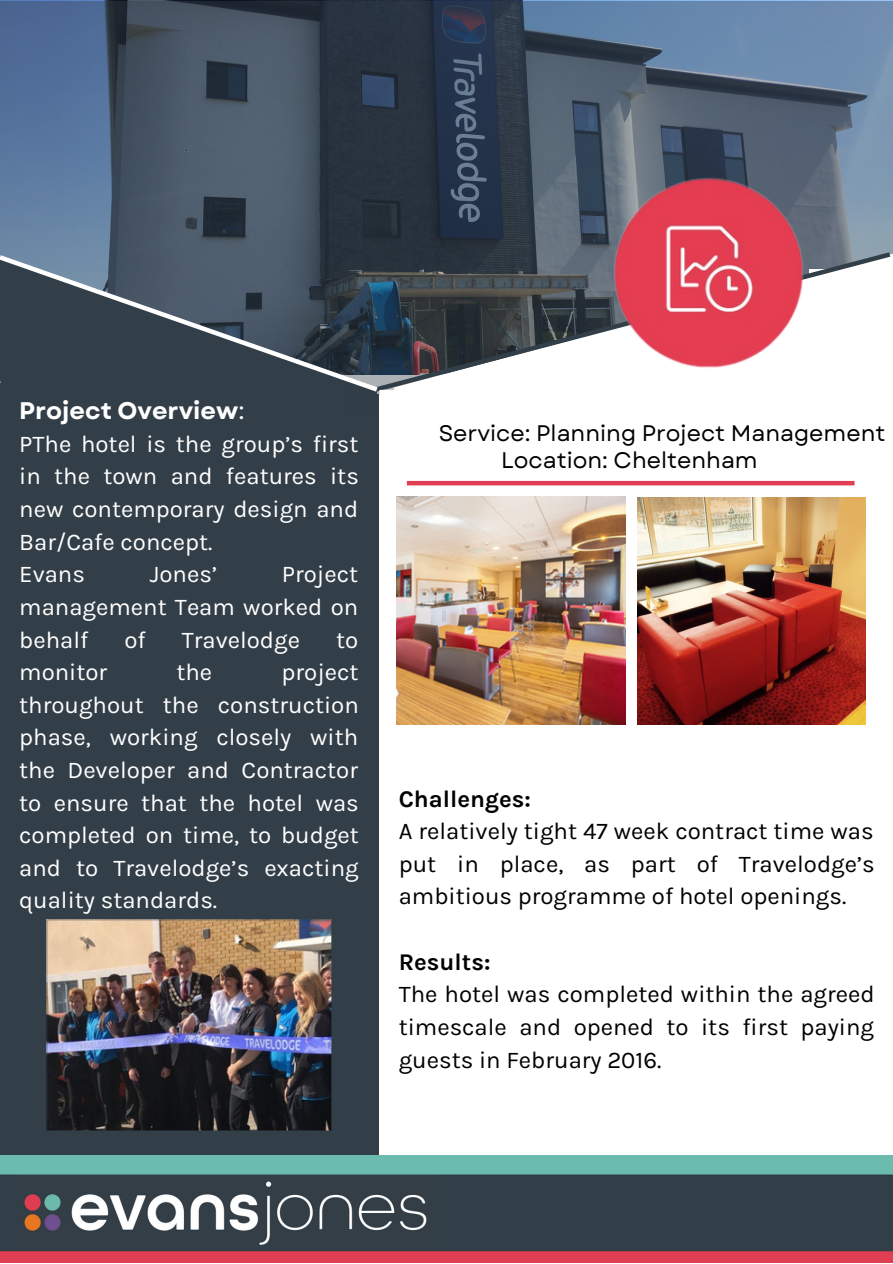
<style>
.page{position:relative;width:893px;height:1264px;background:#fff}
.page>*{position:absolute;margin:0;border:0;box-sizing:border-box;transform-origin:0 0}
.t1{font:24px/32.5px "Karla";color:#fff;text-align:justify}
.t2{font:24px/32.5px "Karla";color:#000;text-align:justify}
.t3{font:700 24px "Karla";color:#000}
.t4{font:700 24px "Garet";color:#fff}
.t5{font:22.5px "Garet";color:#000}
.s1{font-weight:400}
</style>
<div class="page">
<div style="left:0;top:394px;width:378px;height:868px;background:#333f48"></div>
<svg style="left:0;top:1px;width:892px;height:248px;background:#44566d"></svg>
<svg style="left:392px;top:234px;width:98px;height:252px"></svg>
<svg style="left:378px;top:249px;width:112px;height:146px;background:#495057"></svg>
<img style="left:490px;top:54px;width:402px;height:432px">
<hr style="left:407px;top:481px;width:447px;height:4px;background:#e03e52">
<svg style="left:0;top:239px;width:378px;height:13px;background:#4e6073"></svg>
<img style="left:0;top:1155px;width:892px;height:107px">
<svg style="left:0;top:252px;width:382px;height:142px;background:#414f5a"></svg>
<svg style="left:376px;top:386px;width:42px;height:42px"></svg>
<img style="left:396px;top:496px;width:230px;height:229px">
<img style="left:637px;top:497px;width:229px;height:228px">
<img style="left:46px;top:919px;width:286px;height:212px">
<img style="left:19px;top:1175px;width:417px;height:70px">
<p class="t4" style="left:19px;top:393px;width:227px">Project Overview<span class="s1">:</span></p>
<p class="t1" style="left:19px;top:427px;width:341px">PThe hotel is the group’s first in the town and features its new contemporary design and Bar/Cafe concept.</p>
<p class="t1" style="left:19px;top:558px;width:67px">Evans</p>
<p class="t1" style="left:150px;top:558px;width:69px">Jones’</p>
<p class="t1" style="left:19px;top:558px;width:340px;text-indent:262px">Project management Team worked on behalf</p>
<p class="t1" style="left:124px;top:623px;width:23px">of</p>
<p class="t1" style="left:182px;top:623px;width:120px">Travelodge</p>
<p class="t1" style="left:336px;top:623px;width:24px">to</p>
<p class="t1" style="left:19px;top:656px;width:341px;text-indent:262px">project throughout the construction phase, working closely with the Developer and Contractor to ensure that the hotel was completed on time, to budget and to Travelodge’s exacting quality standards.</p>
<p class="t1" style="left:19px;top:656px;width:89px">monitor</p>
<p class="t1" style="left:176px;top:656px;width:37px">the</p>
<p class="t5" style="left:439px;top:416px;width:448px">Service: Planning Project Management</p>
<p class="t5" style="left:501px;top:443px;width:258px">Location: Cheltenham</p>
<p class="t3" style="left:398px;top:784px;width:134px">Challenges:</p>
<p class="t2" style="left:398px;top:815px;width:477px">A relatively tight 47 week contract time was put in place, as part of Travelodge’s ambitious programme of hotel openings.</p>
<p class="t3" style="left:398px;top:947px;width:93px">Results:</p>
<p class="t2" style="left:398px;top:978px;width:477px">The hotel was completed within the agreed timescale and opened to its first paying guests in February 2016.</p>
</div>
